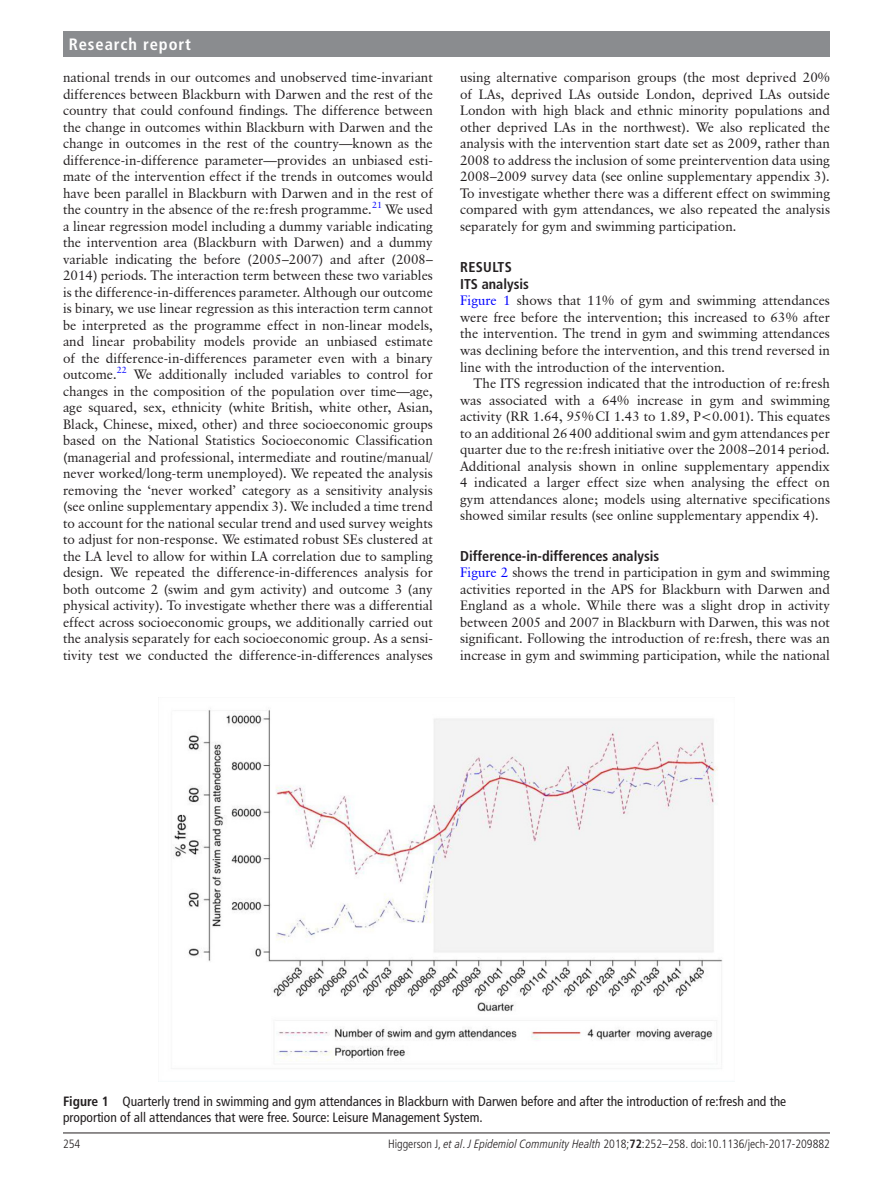
<style>
.page{position:relative;width:893px;height:1191px;background:#fff}
.page>*{position:absolute;margin:0;border:0;box-sizing:border-box;transform-origin:0 0}
.t1{font:700 condensed 16.5px "Frutiger LT Pro";letter-spacing:.055em;color:#fff}
.t2{font:700 condensed 14.25px/17.2px "Frutiger LT Pro";color:#231f20}
.t3{font:13.5px/16.5px "Classical Garamond BT";color:#231f20;text-align:justify}
.t4{font:condensed 13.5px/16.5px "Frutiger LT Pro";color:#231f20}
.t5{font:300 condensed 12px "Frutiger LT Pro";color:#231f20}
.s1{color:#00f}
.s2{font-weight:700}
.s3{font-style:italic}
</style>
<div class="page">
<hr style="left:63px;top:1132px;width:767px;height:1px;background:#231f20">
<div style="left:63px;top:31px;width:767px;height:25px;background:#8a8c8f"></div>
<img style="left:173px;top:709px;width:550px;height:352px">
<p class="t1" style="left:69px;top:34px;width:124px">Research report</p>
<p class="t3" style="left:63px;top:69px;width:371px">national trends in our outcomes and unobserved time-invariant differences between Blackburn with Darwen and the rest of the country that could confound findings. The difference between the change in outcomes within Blackburn with Darwen and the change in outcomes in the rest of the country—known as the difference-in-difference parameter—provides an unbiased esti&shy;mate of the intervention effect if the trends in outcomes would have been parallel in Blackburn with Darwen and in the rest of the country in the absence of the re:fresh programme.<sup>21</sup> We used a linear regression model including a dummy variable indicating the intervention area (Blackburn with Darwen) and a dummy variable indicating the before (2005–2007) and after (2008– 2014) periods. The interaction term between these two variables is the difference-in-differences parameter. Although our outcome is binary, we use linear regression as this interaction term cannot be interpreted as the programme effect in non-linear models, and linear probability models provide an unbiased estimate of the difference-in-differences parameter even with a binary outcome.<sup>22</sup> We additionally included variables to control for changes in the composition of the population over time—age, age squared, sex, ethnicity (white British, white other, Asian, Black, Chinese, mixed, other) and three socioeconomic groups based on the National Statistics Socioeconomic Classification (managerial and professional, intermediate and routine/manual/ never worked/long-term unemployed). We repeated the analysis removing the ‘never worked’ category as a sensitivity analysis (see online supplementary appendix 3). We included a time trend to account for the national secular trend and used survey weights to adjust for non-response. We estimated robust SEs clustered at the LA level to allow for within LA correlation due to sampling design. We repeated the difference-in-differences analysis for both outcome 2 (swim and gym activity) and outcome 3 (any physical activity). To investigate whether there was a differential effect across socioeconomic groups, we additionally carried out the analysis separately for each socioeconomic group. As a sensi&shy;tivity test we conducted the difference-in-differences analyses</p>
<p class="t3" style="left:460px;top:69px;width:371px">using alternative comparison groups (the most deprived 20% of LAs, deprived LAs outside London, deprived LAs outside London with high black and ethnic minority populations and other deprived LAs in the northwest). We also replicated the analysis with the intervention start date set as 2009, rather than 2008 to address the inclusion of some preintervention data using 2008–2009 survey data (see online supplementary appendix 3).<br>To investigate whether there was a different effect on swimming compared with gym attendances, we also repeated the analysis separately for gym and swimming participation.</p>
<p class="t2" style="left:460px;top:258px;width:70px">Results<br>ITS analysis</p>
<p class="t3" style="left:460px;top:292px;width:371px"><span class="s1">Figure 1</span> shows that 11% of gym and swimming attendances were free before the intervention; this increased to 63% after the intervention. The trend in gym and swimming attendances was declining before the intervention, and this trend reversed in line with the introduction of the intervention.</p>
<p class="t3" style="left:460px;top:375px;width:371px;text-indent:14px">The ITS regression indicated that the introduction of re:fresh was associated with a 64% increase in gym and swimming activity (RR 1.64, 95%CI 1.43 to 1.89, P&lt;0.001). This equates to an additional 26400 additional swim and gym attendances per quarter due to the re:fresh initiative over the 2008–2014 period.<br>Additional analysis shown in online supplementary appendix 4 indicated a larger effect size when analysing the effect on gym attendances alone; models using alternative specifications showed similar results (see online supplementary appendix 4).</p>
<p class="t2" style="left:460px;top:547px;width:201px">Difference-in-differences analysis</p>
<p class="t3" style="left:460px;top:564px;width:371px"><span class="s1">Figure 2</span> shows the trend in participation in gym and swimming activities reported in the APS for Blackburn with Darwen and England as a whole. While there was a slight drop in activity between 2005 and 2007 in Blackburn with Darwen, this was not significant. Following the introduction of re:fresh, there was an increase in gym and swimming participation, while the national</p>
<p class="t4" style="left:63px;top:1092px;width:725px"><span class="s2">Figure 1</span> Quarterly trend in swimming and gym attendances in Blackburn with Darwen before and after the introduction of re:fresh and the proportion of all attendances that were free. Source: Leisure Management System.</p>
<p class="t5" style="left:63px;top:1136px;width:19px">254</p>
<p class="t5" style="left:388px;top:1136px;width:443px">Higgerson J, <span class="s3">et al</span>. <span class="s3">J Epidemiol Community Health</span> 2018;<span class="s2">72</span>:252–258. doi:10.1136/jech-2017-209882</p>
</div>
